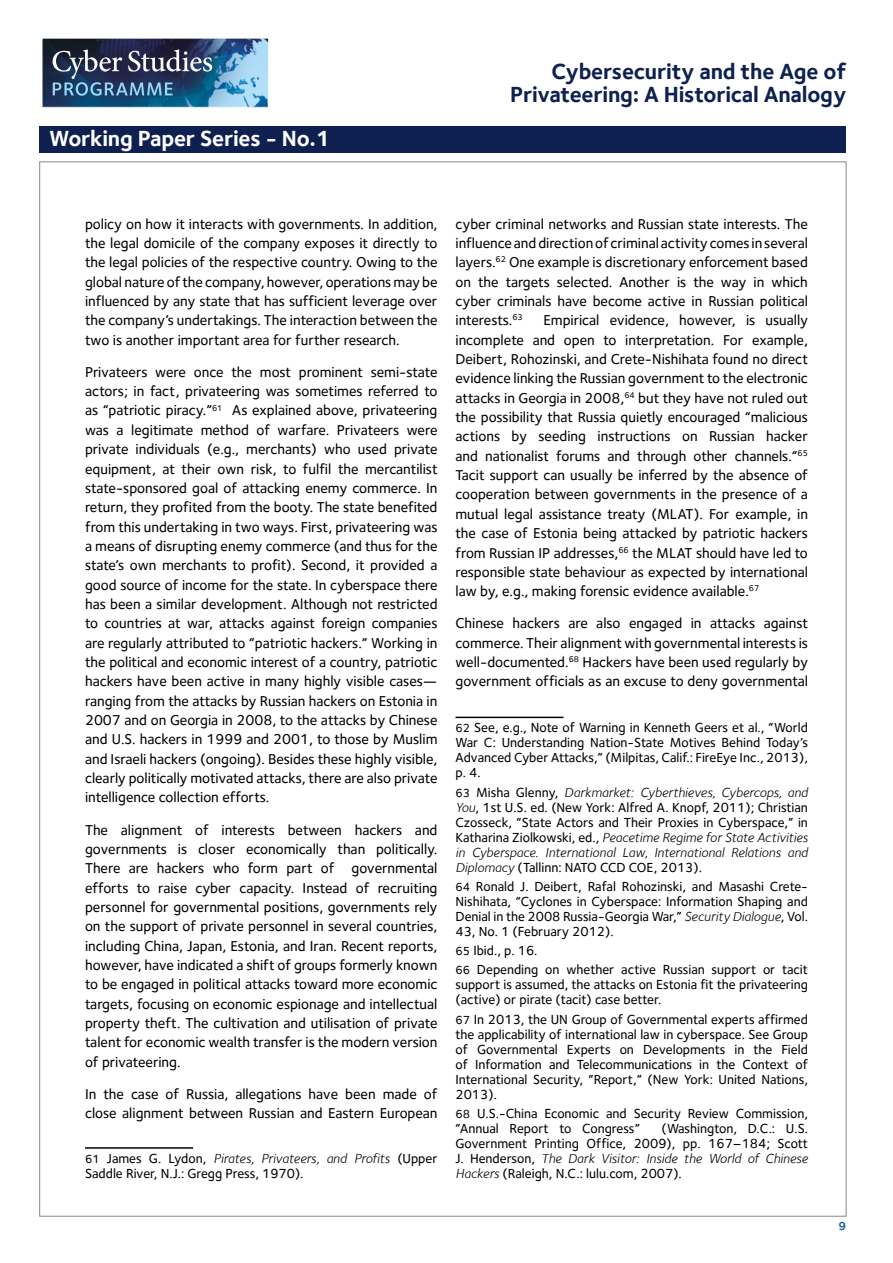
<style>
.page{position:relative;width:893px;height:1263px;background:#fff}
.page>*{position:absolute;margin:0;border:0;box-sizing:border-box;transform-origin:0 0}
.t1{font:700 22.5px/22.5px "Foundry Sterling";letter-spacing:-.01em;color:#0e2050;text-align:right}
.t2{font:700 22.5px "Foundry Sterling";letter-spacing:-.01em;color:#fff}
.t3{font:500 14.7px/19.4px "Foundry Sterling";color:#000;text-align:justify}
.t4{font:500 13.5px/15px "Foundry Sterling";color:#000;text-align:justify}
.t5{font:700 12px "Foundry Sterling";color:#186593}
.s1{font-size:12px}
.s2{font-weight:400;font-style:italic}
</style>
<div class="page">
<div style="left:39px;top:126px;width:807px;height:27px;background:#0e2050"></div>
<img style="left:44px;top:40px;width:223px;height:65px">
<svg style="left:53px;top:49px;width:159px;height:47px;background:#435776"></svg>
<hr style="left:85px;top:1147px;width:108px;height:2px;background:#000">
<hr style="left:455px;top:717px;width:108px;height:1px;background:#000">
<h1 class="t2" style="left:49px;top:125px;width:283px">Working Paper Series - No.1</h1>
<h1 class="t1" style="left:510px;top:60px;width:338px">Cybersecurity and the Age of<br>Privateering: A Historical Analogy</h1>
<p class="t3" style="left:85px;top:214px;width:354px">policy on how it interacts with governments. In addition, the legal domicile of the company exposes it directly to the legal policies of the respective country. Owing to the global nature of the company, however, operations may be influenced by any state that has sufficient leverage over the company’s undertakings. The interaction between the two is another important area for further research.</p>
<p class="t3" style="left:85px;top:362px;width:354px">Privateers were once the most prominent semi-state actors; in fact, privateering was sometimes referred to as “patriotic piracy.”<sup>61</sup> As explained above, privateering was a legitimate method of warfare. Privateers were private individuals (e.g., merchants) who used private equipment, at their own risk, to fulfil the mercantilist state-sponsored goal of attacking enemy commerce. In return, they profited from the booty. The state benefited from this undertaking in two ways. First, privateering was a means of disrupting enemy commerce (and thus for the state’s own merchants to profit). Second, it provided a good source of income for the state. In cyberspace there has been a similar development. Although not restricted to countries at war, attacks against foreign companies are regularly attributed to “patriotic hackers.” Working in the political and economic interest of a country, patriotic hackers have been active in many highly visible cases— ranging from the attacks by Russian hackers on Estonia in 2007 and on Georgia in 2008, to the attacks by Chinese and U.S. hackers in 1999 and 2001, to those by Muslim and Israeli hackers (ongoing). Besides these highly visible, clearly politically motivated attacks, there are also private intelligence collection efforts.</p>
<p class="t3" style="left:85px;top:820px;width:354px">The alignment of interests between hackers and governments is closer economically than politically.<br>There are hackers who form part of governmental efforts to raise cyber capacity. Instead of recruiting personnel for governmental positions, governments rely on the support of private personnel in several countries, including China, Japan, Estonia, and Iran. Recent reports, however, have indicated a shift of groups formerly known to be engaged in political attacks toward more economic targets, focusing on economic espionage and intellectual property theft. The cultivation and utilisation of private talent for economic wealth transfer is the modern version of privateering.</p>
<p class="t3" style="left:85px;top:1084px;width:354px">In the case of Russia, allegations have been made of close alignment between Russian and Eastern European</p>
<p class="t4" style="left:85px;top:1151px;width:354px"><span class="s1">61</span> James G. Lydon, <span class="s2">Pirates, Privateers, and Profits</span> (Upper<br>Saddle River, N.J.: Gregg Press, 1970).</p>
<p class="t3" style="left:455px;top:214px;width:354px">cyber criminal networks and Russian state interests. The influence and direction of criminal activity comes in several layers.<sup>62</sup> One example is discretionary enforcement based on the targets selected. Another is the way in which cyber criminals have become active in Russian political interests.<sup>63</sup></p>
<p class="t3" style="left:455px;top:311px;width:354px;text-indent:88px">Empirical evidence, however, is usually incomplete and open to interpretation. For example, Deibert, Rohozinski, and Crete-Nishihata found no direct evidence linking the Russian government to the electronic attacks in Georgia in 2008,<sup>64</sup> but they have not ruled out the possibility that Russia quietly encouraged “malicious actions by seeding instructions on Russian hacker and nationalist forums and through other channels.”<sup>65<br></sup>Tacit support can usually be inferred by the absence of cooperation between governments in the presence of a mutual legal assistance treaty (MLAT). For example, in the case of Estonia being attacked by patriotic hackers from Russian IP addresses,<sup>66</sup> the MLAT should have led to responsible state behaviour as expected by international law by, e.g., making forensic evidence available.<sup>67</sup></p>
<p class="t3" style="left:455px;top:614px;width:354px">Chinese hackers are also engaged in attacks against commerce. Their alignment with governmental interests is well-documented.<sup>68</sup> Hackers have been used regularly by government officials as an excuse to deny governmental</p>
<p class="t4" style="left:455px;top:720px;width:354px"><span class="s1">62</span> See, e.g., Note of Warning in Kenneth Geers et al., “World War C: Understanding Nation-State Motives Behind Today’s Advanced Cyber Attacks,” (Milpitas, Calif.: FireEye Inc., 2013), p. 4.</p>
<p class="t4" style="left:455px;top:784px;width:354px"><span class="s1">63</span> Misha Glenny, <span class="s2">Darkmarket: Cyberthieves, Cybercops, and You</span>, 1st U.S. ed. (New York: Alfred A. Knopf, 2011); Christian Czosseck, “State Actors and Their Proxies in Cyberspace,” in Katharina Ziolkowski, ed., <span class="s2">Peacetime Regime for State Activities in Cyberspace. International Law, International Relations and Diplomacy</span> (Tallinn: NATO CCD COE, 2013).</p>
<p class="t4" style="left:455px;top:879px;width:354px"><span class="s1">64</span> Ronald J. Deibert, Rafal Rohozinski, and Masashi Crete-Nishihata, “Cyclones in Cyberspace: Information Shaping and Denial in the 2008 Russia-Georgia War,” <span class="s2">Security Dialogue</span>, Vol.<br>43, No. 1 (February 2012).</p>
<p class="t4" style="left:455px;top:941px;width:354px;line-height:19.2px"><span class="s1">65</span> Ibid., p. 16.<br><span class="s1">66</span> Depending on whether active Russian support or tacit</p>
<p class="t4" style="left:455px;top:977px;width:354px">support is assumed, the attacks on Estonia fit the privateering (active) or pirate (tacit) case better.</p>
<p class="t4" style="left:455px;top:1011px;width:354px"><span class="s1">67</span> In 2013, the UN Group of Governmental experts affirmed the applicability of international law in cyberspace. See Group of Governmental Experts on Developments in the Field of Information and Telecommunications in the Context of International Security, “Report,” (New York: United Nations, 2013).</p>
<p class="t4" style="left:455px;top:1106px;width:354px"><span class="s1">68</span> U.S.-China Economic and Security Review Commission, “Annual Report to Congress”</p>
<p class="t4" style="left:455px;top:1121px;width:354px;text-indent:206px">(Washington, D.C.: U.S.<br>Government Printing Office, 2009), pp. 167–184; Scott J. Henderson, <span class="s2">The Dark Visitor: Inside the World of Chinese Hackers</span> (Raleigh, N.C.: lulu.com, 2007).</p>
<p class="t5" style="left:839px;top:1219px;width:9px">9</p>
</div>
